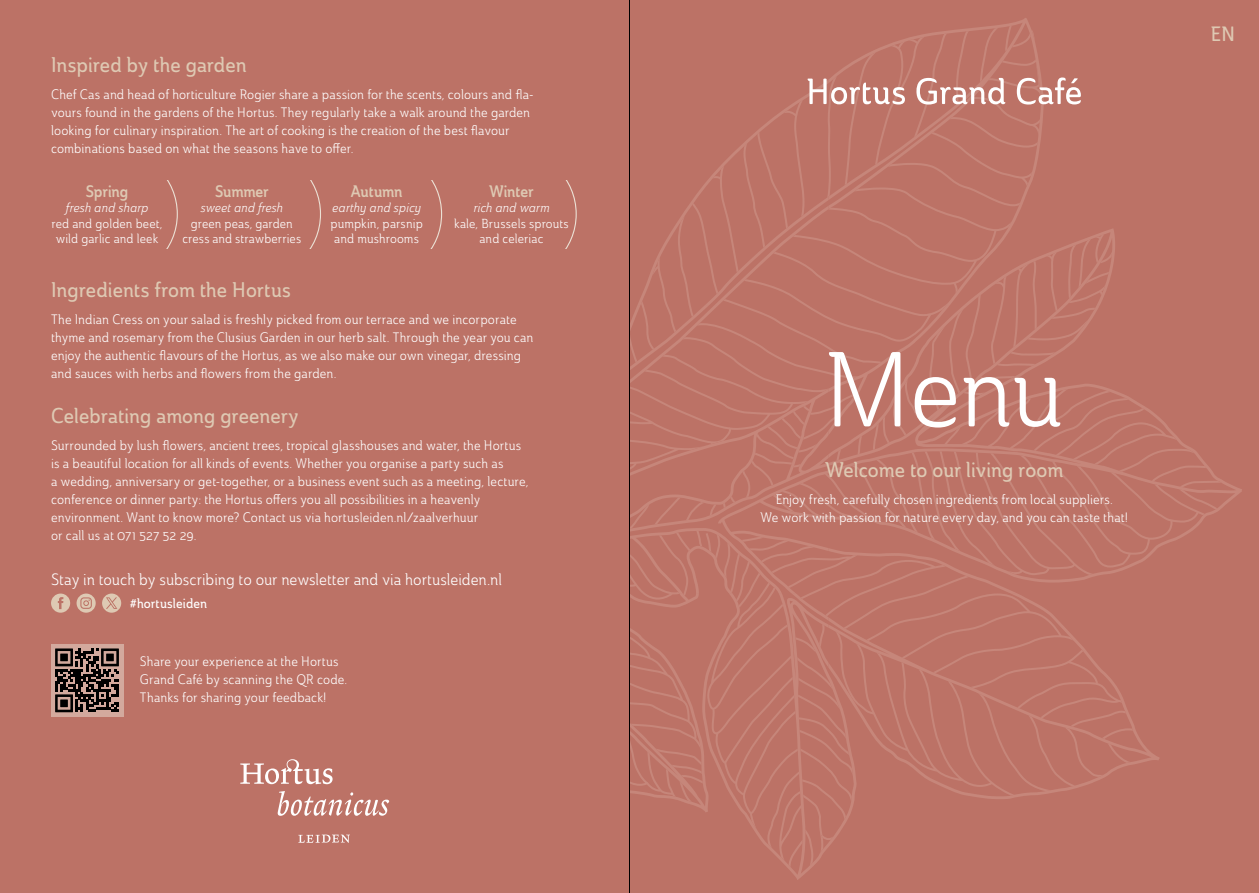
<style>
.page{position:relative;width:1259px;height:893px;background:#bc7266}
.page>*{position:absolute;margin:0;border:0;box-sizing:border-box;transform-origin:0 0}
.t1{font:105px "Ainslie Con Boo";color:#fff}
.t2{font:21px "Ainslie Con Med";letter-spacing:.005em;color:#dec9b3}
.t3{font:20.55px "Ainslie Con Med";color:#dec9b3}
.t4{font:16.5px "Ainslie Con Dem";letter-spacing:-.005em;color:#dec9b3;scale:.96 1}
.t5{font:16.2px "Ainslie Con Boo";letter-spacing:-.005em;color:#fff}
.t6{font:13.5px/18px "Ainslie Con Boo";letter-spacing:.005em;color:#fff}
.t7{font:13.5px "Ainslie Con Med";letter-spacing:.005em;color:#fff}
.t8{font:13.05px/15.1px "Ainslie Con Boo";letter-spacing:.005em;color:#fff}
.t9{font:13.05px "Ainslie Con Boo It";color:#fff}
.t10{font:12.9px/15.1px "Ainslie Con Boo";letter-spacing:.01em;color:#fff;text-align:center}
.t11{font:12.9px "Ainslie Con Boo It";color:#fff}
</style>
<div class="page">
<svg style="left:630px;top:95px;width:612px;height:785px"></svg>
<svg style="left:630px;top:593px;width:78px;height:157px"></svg>
<svg style="left:630px;top:750px;width:191px;height:106px"></svg>
<svg style="left:298px;top:834px;width:52px;height:9px"></svg>
<svg style="left:278px;top:791px;width:111px;height:25px"></svg>
<svg style="left:240px;top:759px;width:92px;height:25px"></svg>
<svg style="left:807px;top:78px;width:274px;height:27px"></svg>
<svg style="left:565px;top:180px;width:12px;height:68px"></svg>
<svg style="left:431px;top:180px;width:11px;height:68px"></svg>
<svg style="left:310px;top:180px;width:11px;height:68px"></svg>
<svg style="left:167px;top:180px;width:11px;height:68px"></svg>
<svg style="left:51px;top:594px;width:19px;height:19px"></svg>
<svg style="left:77px;top:594px;width:19px;height:19px"></svg>
<svg style="left:102px;top:594px;width:19px;height:19px"></svg>
<div style="left:51px;top:644px;width:72px;height:72px;background:#d3a99d"></div>
<svg style="left:55px;top:648px;width:64px;height:64px"></svg>
<hr style="left:629px;top:0;width:1px;height:893px;background:#000">
<h2 class="t2" style="left:51px;top:51px;width:197px">Inspired by the garden</h2>
<p class="t6" style="left:51px;top:85px;width:484px">Chef Cas and head of horticulture Rogier share a passion for the scents, colours and fla&shy;vours found in the gardens of the Hortus. They regularly take a walk around the garden looking for culinary inspiration. The art of cooking is the creation of the best flavour combinations based on what the seasons have to offer.</p>
<p class="t4" style="left:86px;top:181px;width:46px">Spring</p>
<p class="t11" style="left:66px;top:200px;width:84px">fresh and sharp</p>
<p class="t10" style="left:51px;top:216px;width:113px">red and golden beet, wild garlic and leek</p>
<p class="t4" style="left:215px;top:181px;width:57px">Summer</p>
<p class="t9" style="left:201px;top:200px;width:84px">sweet and fresh</p>
<p class="t8" style="left:182px;top:215px;width:120px;text-align:center">green peas, garden cress and strawberries</p>
<p class="t4" style="left:351px;top:181px;width:56px">Autumn</p>
<p class="t9" style="left:332px;top:200px;width:90px">earthy and spicy</p>
<p class="t8" style="left:330px;top:216px;width:94px">pumpkin, parsnip and mushrooms</p>
<p class="t4" style="left:489px;top:181px;width:48px">Winter</p>
<p class="t11" style="left:473px;top:200px;width:77px">rich and warm</p>
<p class="t10" style="left:454px;top:216px;width:116px">kale, Brussels sprouts and celeriac</p>
<h2 class="t2" style="left:51px;top:276px;width:241px">Ingredients from the Hortus</h2>
<p class="t6" style="left:51px;top:310px;width:484px">The Indian Cress on your salad is freshly picked from our terrace and we incorporate thyme and rosemary from the Clusius Garden in our herb salt. Through the year you can enjoy the authentic flavours of the Hortus, as we also make our own vinegar, dressing and sauces with herbs and flowers from the garden.</p>
<h2 class="t2" style="left:51px;top:402px;width:249px">Celebrating among greenery</h2>
<p class="t6" style="left:51px;top:436px;width:479px">Surrounded by lush flowers, ancient trees, tropical glasshouses and water, the Hortus is a beautiful location for all kinds of events. Whether you organise a party such as<br>a wedding, anniversary or get-together, or a business event such as a meeting, lecture, conference or dinner party: the Hortus offers you all possibilities in a heavenly environment. Want to know more? Contact us via hortusleiden.nl/zaalverhuur<br>or call us at 071 527 52 29.</p>
<p class="t5" style="left:51px;top:569px;width:452px">Stay in touch by subscribing to our newsletter and via hortusleiden.nl</p>
<p class="t7" style="left:130px;top:595px;width:79px">#hortusleiden</p>
<p class="t6" style="left:140px;top:652px;width:209px">Share your experience at the Hortus<br>Grand Café by scanning the QR code.<br>Thanks for sharing your feedback!</p>
<h3 class="t3" style="left:1210px;top:20px;width:26px">EN</h3>
<h1 class="t1" style="left:824px;top:326px;width:242px">Menu</h1>
<h2 class="t2" style="left:825px;top:456px;width:239px">Welcome to our living room</h2>
<p class="t6" style="left:760px;top:490px;width:369px;text-align:center">Enjoy fresh, carefully chosen ingredients from local suppliers.<br>We work with passion for nature every day, and you can taste that!</p>
</div>
